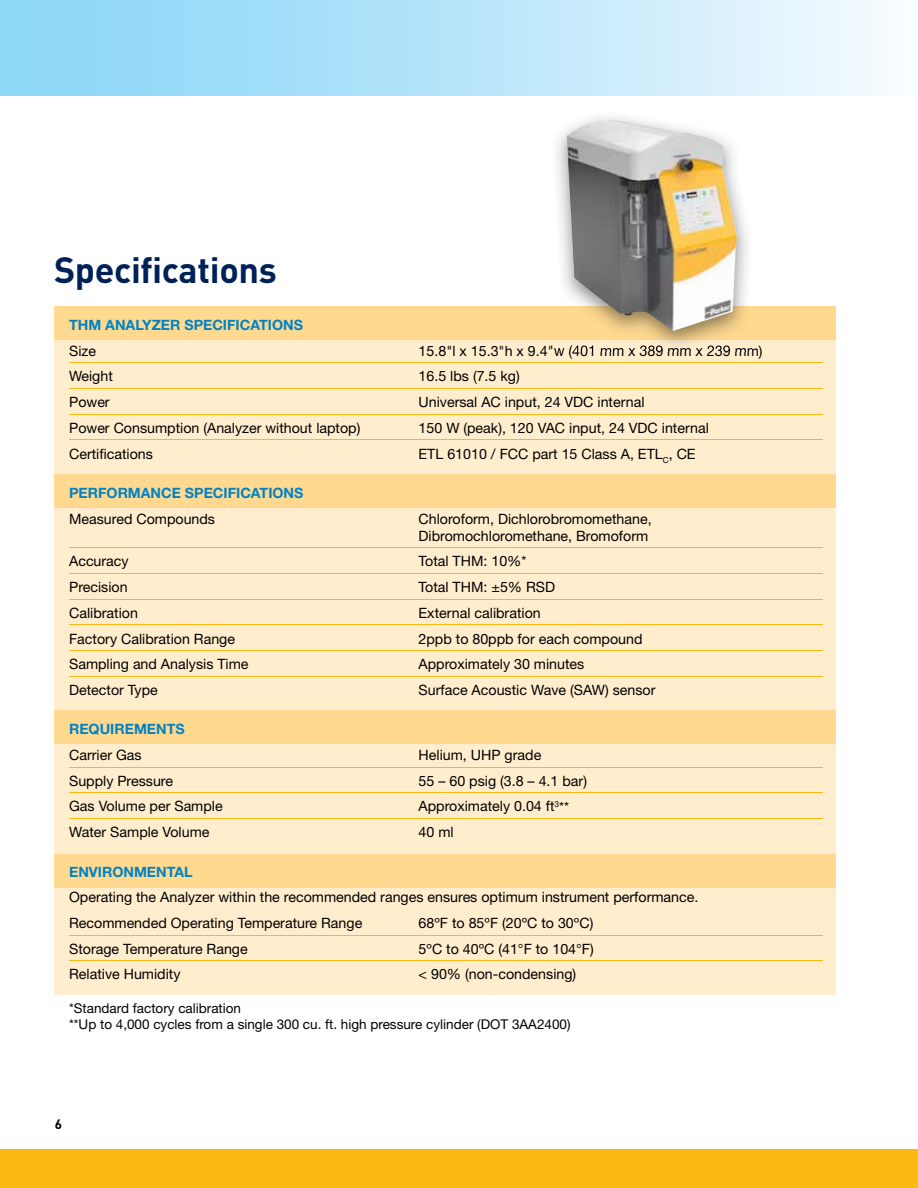
<style>
.page{position:relative;width:918px;height:1188px;background:#fff}
.page>*{position:absolute;margin:0;border:0;box-sizing:border-box;transform-origin:0 0}
.t1{font:700 36px "DINOT";letter-spacing:-.01em;color:#002157}
.t2{font:14.25px/17.1px "Helvetica Neue LT Std";color:#000}
.t3{font:700 14.25px "Helvetica Neue LT Std";color:#0082c4}
.t4{font:13.5px/16.2px "Helvetica Neue LT Std";color:#000}
.t5{font:700 13.5px "DINOT";color:#000}
</style>
<div class="page">
<div style="left:54px;top:307px;width:782px;height:688px;background:#ffedce"></div>
<div style="left:0;top:1150px;width:918px;height:38px;background:#fdb913"></div>
<div style="left:54px;top:307px;width:782px;height:33px;background:#ffd990"></div>
<div style="left:54px;top:475px;width:782px;height:33px;background:#ffd990"></div>
<div style="left:54px;top:711px;width:782px;height:33px;background:#ffd990"></div>
<div style="left:54px;top:854px;width:782px;height:33px;background:#ffd990"></div>
<hr style="left:69px;top:362px;width:754px;height:1px;background:#fdb913">
<hr style="left:69px;top:388px;width:754px;height:1px;background:#fdb913">
<hr style="left:69px;top:414px;width:754px;height:1px;background:#fdb913">
<hr style="left:69px;top:440px;width:754px;height:1px;background:#fdb913">
<hr style="left:69px;top:547px;width:754px;height:1px;background:#fdb913">
<hr style="left:69px;top:573px;width:754px;height:1px;background:#fdb913">
<hr style="left:69px;top:599px;width:754px;height:1px;background:#fdb913">
<hr style="left:69px;top:625px;width:754px;height:1px;background:#fdb913">
<hr style="left:69px;top:650px;width:754px;height:1px;background:#fdb913">
<hr style="left:69px;top:676px;width:754px;height:1px;background:#fdb913">
<hr style="left:69px;top:767px;width:754px;height:1px;background:#fdb913">
<hr style="left:69px;top:793px;width:754px;height:1px;background:#fdb913">
<hr style="left:69px;top:818px;width:754px;height:1px;background:#fdb913">
<hr style="left:69px;top:935px;width:754px;height:1px;background:#fdb913">
<hr style="left:69px;top:960px;width:754px;height:1px;background:#fdb913">
<img style="left:552px;top:345px;width:199px;height:7px">
<img style="left:566px;top:120px;width:171px;height:211px">
<div style="left:0;top:0;width:918px;height:95px;background:linear-gradient(to right,#83d3f7,#f3fafe)"></div>
<h1 class="t1" style="left:54px;top:246px;width:224px">Specifications</h1>
<p class="t3" style="left:69px;top:316px;width:235px">THM ANALYZER SPECIFICATIONS</p>
<p class="t2" style="left:69px;top:342px;width:28px">Size</p>
<p class="t2" style="left:419px;top:342px;width:346px">15.8"l x 15.3"h x 9.4"w (401 mm x 389 mm x 239 mm)</p>
<p class="t2" style="left:69px;top:368px;width:45px">Weight</p>
<p class="t2" style="left:419px;top:368px;width:103px">16.5 lbs (7.5 kg)</p>
<p class="t2" style="left:69px;top:393px;width:42px">Power</p>
<p class="t2" style="left:419px;top:393px;width:227px">Universal AC input, 24 VDC internal</p>
<p class="t2" style="left:69px;top:419px;width:293px">Power Consumption (Analyzer without laptop)</p>
<p class="t2" style="left:419px;top:419px;width:292px">150 W (peak), 120 VAC input, 24 VDC internal</p>
<p class="t2" style="left:69px;top:445px;width:85px">Certifications</p>
<p class="t2" style="left:419px;top:445px;width:279px">ETL 61010 / FCC part 15 Class A, ETL<sub>C</sub>, CE</p>
<p class="t3" style="left:69px;top:484px;width:236px">PERFORMANCE SPECIFICATIONS</p>
<p class="t2" style="left:69px;top:510px;width:147px">Measured Compounds</p>
<p class="t2" style="left:419px;top:510px;width:235px">Chloroform, Dichlorobromomethane,<br>Dibromochloromethane, Bromoform</p>
<p class="t2" style="left:69px;top:553px;width:61px">Accuracy</p>
<p class="t2" style="left:419px;top:553px;width:109px">Total THM: 10%*</p>
<p class="t2" style="left:69px;top:578px;width:60px">Precision</p>
<p class="t2" style="left:419px;top:578px;width:138px">Total THM: ±5% RSD</p>
<p class="t2" style="left:69px;top:604px;width:70px">Calibration</p>
<p class="t2" style="left:419px;top:604px;width:124px">External calibration</p>
<p class="t2" style="left:69px;top:630px;width:167px">Factory Calibration Range</p>
<p class="t2" style="left:419px;top:630px;width:225px">2ppb to 80ppb for each compound</p>
<p class="t2" style="left:69px;top:656px;width:181px">Sampling and Analysis Time</p>
<p class="t2" style="left:419px;top:656px;width:167px">Approximately 30 minutes</p>
<p class="t2" style="left:69px;top:681px;width:90px">Detector Type</p>
<p class="t2" style="left:419px;top:681px;width:238px">Surface Acoustic Wave (SAW) sensor</p>
<p class="t3" style="left:69px;top:720px;width:117px">REQUIREMENTS</p>
<p class="t2" style="left:69px;top:746px;width:74px">Carrier Gas</p>
<p class="t2" style="left:419px;top:746px;width:124px">Helium, UHP grade</p>
<p class="t2" style="left:69px;top:772px;width:105px">Supply Pressure</p>
<p class="t2" style="left:419px;top:772px;width:170px">55 – 60 psig (3.8 – 4.1 bar)</p>
<p class="t2" style="left:69px;top:798px;width:155px">Gas Volume per Sample</p>
<p class="t2" style="left:419px;top:798px;width:152px">Approximately 0.04 ft<sup>3</sup>**</p>
<p class="t2" style="left:69px;top:823px;width:142px">Water Sample Volume</p>
<p class="t2" style="left:419px;top:823px;width:37px">40 ml</p>
<p class="t3" style="left:69px;top:863px;width:125px">ENVIRONMENTAL</p>
<p class="t2" style="left:69px;top:884px;width:631px;line-height:25.8px">Operating the Analyzer within the recommended ranges ensures optimum instrument performance.<br>Recommended Operating Temperature Range</p>
<p class="t2" style="left:419px;top:914px;width:176px">68ºF to 85ºF (20ºC to 30ºC)</p>
<p class="t2" style="left:69px;top:940px;width:180px">Storage Temperature Range</p>
<p class="t2" style="left:419px;top:940px;width:177px">5ºC to 40ºC (41°F to 104°F)</p>
<p class="t2" style="left:69px;top:966px;width:113px">Relative Humidity</p>
<p class="t2" style="left:419px;top:966px;width:159px">&lt; 90% (non-condensing)</p>
<p class="t4" style="left:69px;top:1000px;width:503px">*Standard factory calibration<br>**Up to 4,000 cycles from a single 300 cu. ft. high pressure cylinder (DOT 3AA2400)</p>
<p class="t5" style="left:55px;top:1115px;width:9px">6</p>
</div>
